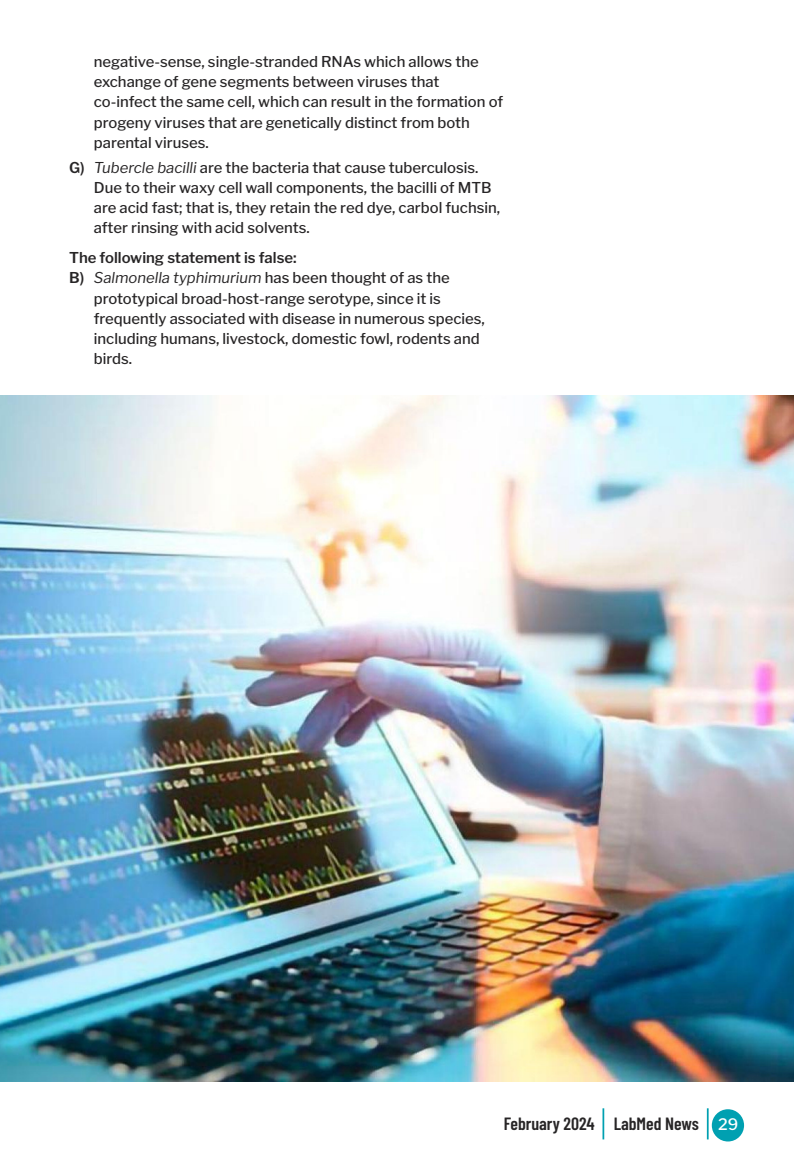
<style>
.page{position:relative;width:794px;height:1166px;background:#fff}
.page>*{position:absolute;margin:0;border:0;box-sizing:border-box;transform-origin:0 0}
.t1{font:600 17.85px "Barlow Condensed";color:#272526}
.t2{font:500 14.88px/20.1px "Libre Franklin";color:#272526}
.t3{font:italic 14.88px "Libre Franklin";color:#272526}
.t4{font:600 14.88px "Libre Franklin";color:#272526}
.s1{font-weight:600}
.s2{font-weight:400;font-style:italic}
.s3{font-weight:600;font-style:normal}
.s4{font-weight:500;font-style:normal}
.s5{font-family:"Libre Franklin";font-weight:500;font-size:15.75px;color:#fff}
</style>
<div class="page">
<div style="left:711px;top:1109px;width:33px;height:32px;background:#00a0b1;border-radius:50%"></div>
<hr style="left:602px;top:1108px;width:2px;height:31px;background:#00a0b1">
<hr style="left:707px;top:1108px;width:1px;height:31px;background:#00a0b1">
<img style="left:0;top:395px;width:794px;height:687px">
<p class="t2" style="left:94px;top:50px;width:411px">negative-sense, single-stranded RNAs which allows the exchange of gene segments between viruses that co-infect the same cell, which can result in the formation of progeny viruses that are genetically distinct from both parental viruses.</p>
<p class="t2" style="left:94px;top:156px;width:408px;text-indent:-25px"><span class="s1">G)</span> <span class="s2">Tubercle bacilli</span> are the bacteria that cause tuberculosis.<br>Due to their waxy cell wall components, the bacilli of MTB are acid fast; that is, they retain the red dye, carbol fuchsin, after rinsing with acid solvents.</p>
<p class="t4" style="left:69px;top:246px;width:229px">The following statement is false:</p>
<p class="t3" style="left:69px;top:267px;width:382px"><span class="s3">B)</span> Salmonella typhimurium <span class="s4">has been thought of as the</span></p>
<p class="t2" style="left:94px;top:287px;width:348px">prototypical broad-host-range serotype, since it is</p>
<p class="t2" style="left:94px;top:307px;width:392px">frequently associated with disease in numerous species,</p>
<p class="t2" style="left:94px;top:327px;width:387px">including humans, livestock, domestic fowl, rodents and</p>
<p class="t2" style="left:94px;top:347px;width:40px">birds.</p>
<p class="t1" style="left:504px;top:1110px;width:236px">February 2024 LabMed News <span class="s5">29</span></p>
</div>
